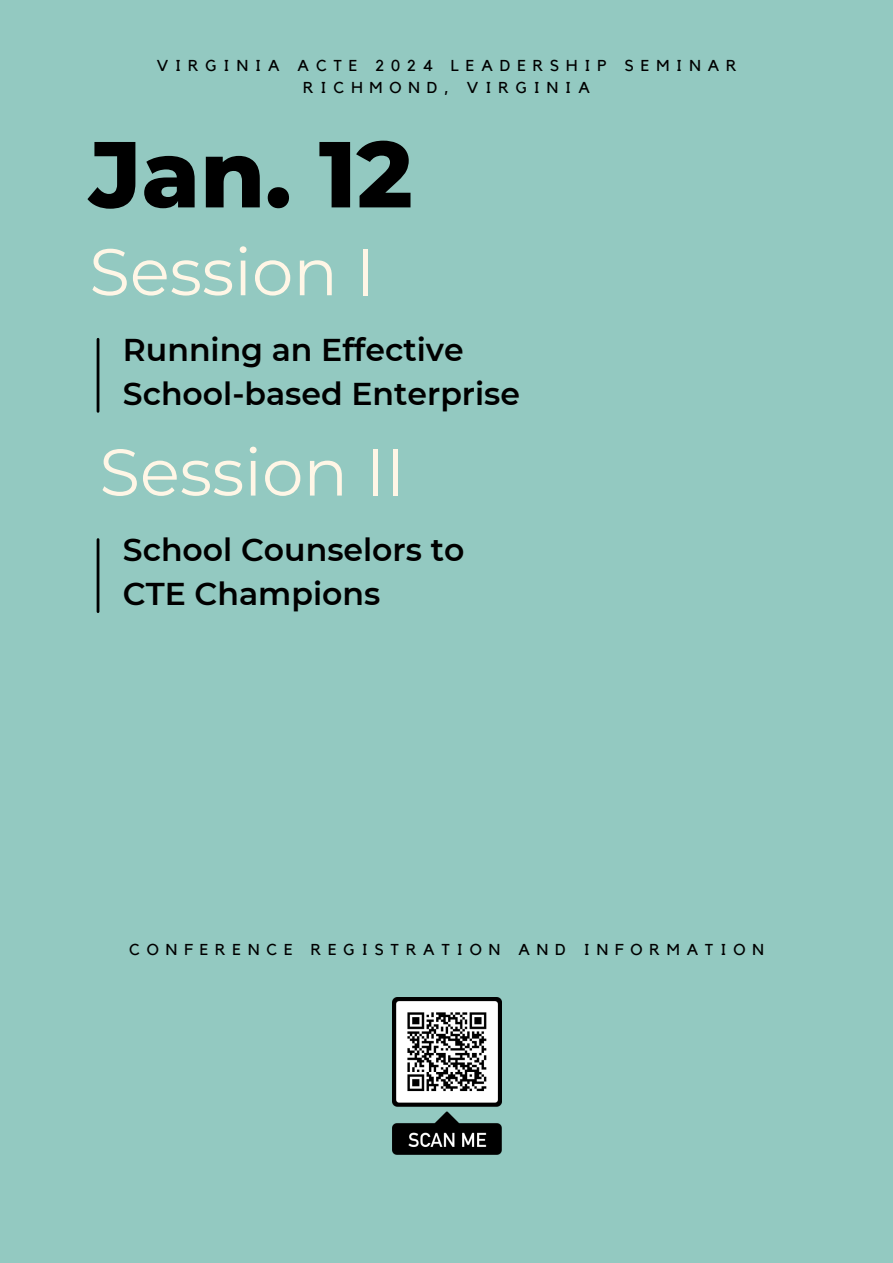
<style>
.page{position:relative;width:893px;height:1263px;background:#93c9c1}
.page>*{position:absolute;margin:0;border:0;box-sizing:border-box;transform-origin:0 0}
.t1{font:800 93.45px "Montserrat";color:#000}
.t2{font:65.93px "Montserrat";color:#fff6e6}
.t3{font:600 31.5px/43.9px "Montserrat";color:#000}
.t4{font:15.75px "Kollektif";letter-spacing:.44em;color:#000}
</style>
<div class="page">
<hr style="left:97px;top:339px;width:2px;height:72px;background:#000">
<hr style="left:97px;top:539px;width:2px;height:73px;background:#000">
<img style="left:392px;top:998px;width:109px;height:156px">
<p class="t4" style="left:157px;top:58px;width:581px">VIRGINIA ACTE 2024 LEADERSHIP SEMINAR</p>
<p class="t4" style="left:303px;top:80px;width:288px">RICHMOND, VIRGINIA</p>
<p class="t1" style="left:89px;top:117px;width:325px">Jan. 12</p>
<p class="t2" style="left:89px;top:231px;width:287px">Session I</p>
<p class="t3" style="left:123px;top:328px;width:399px">Running an Effective<br>School-based Enterprise</p>
<p class="t2" style="left:99px;top:432px;width:307px">Session II</p>
<p class="t3" style="left:123px;top:528px;width:343px">School Counselors to</p>
<p class="t3" style="left:123px;top:572px;width:259px">CTE Champions</p>
<p class="t4" style="left:129px;top:942px;width:636px">CONFERENCE REGISTRATION AND INFORMATION</p>
</div>
